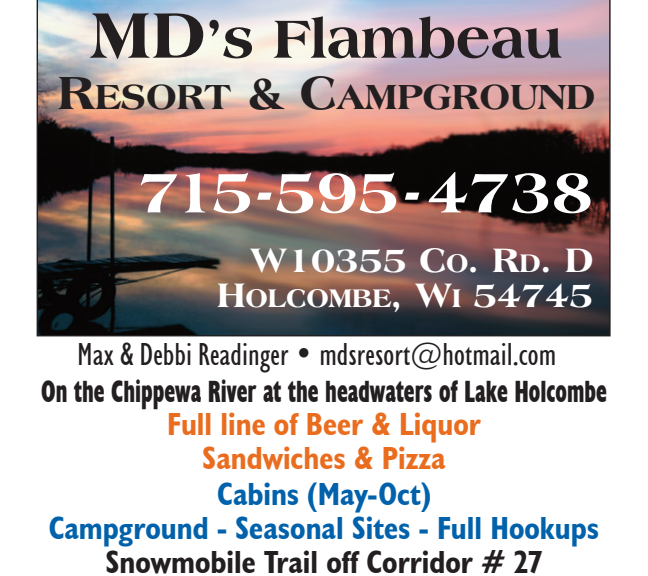
<style>
.page{position:relative;width:648px;height:576px;background:#fff}
.page>*{position:absolute;margin:0;border:0;box-sizing:border-box;transform-origin:0 0}
.t1{font:800 62px "Americana BT";color:#fff}
.t2{font:800 56.8px "Americana BT";color:#231f20}
.t3{font:800 37.2px "Americana BT";color:#231f20}
.t4{font:800 36px/35.6px "Americana BT";color:#fff;text-align:right}
.t5{font:700 condensed 32px "Humanist 521 BT";color:#0161aa}
.t6{font:condensed 32px "Humanist 521 BT";color:#231f20}
.t7{font:700 condensed 32px "Humanist 521 BT";color:#ea6d1f}
.t8{font:700 condensed 32px "Humanist 521 BT";color:#231f20}
.t9{font:700 condensed 30.8px "Humanist 521 BT Xtra";color:#231f20;scale:.73 1}
.s1{font-size:68px}
.s2{font-size:49.2px}
.s3{font-size:27.2px}
</style>
<div class="page">
<img style="left:37px;top:0;width:574px;height:336px">
<p class="t2" style="left:91px;top:5px;width:473px"><span class="s1">MD</span>’s Flambeau</p>
<p class="t3" style="left:58px;top:74px;width:539px"><span class="s2">R</span>ESORT <span class="s2">&amp; C</span>AMPGROUND</p>
<p class="t1" style="left:138px;top:155px;width:457px">715-595-4738</p>
<p class="t4" style="left:217px;top:242px;width:378px">W10355 C<span class="s3">O</span>. R<span class="s3">D</span>. D<br>H<span class="s3">OLCOMBE</span>, W<span class="s3">I</span> 54745</p>
<p class="t6" style="left:77px;top:335px;width:481px">Max &amp; Debbi Readinger • mdsresort@hotmail.com</p>
<p class="t9" style="left:41px;top:373px;width:776px">On the Chippewa River at the headwaters of Lake Holcombe</p>
<p class="t7" style="left:167px;top:404px;width:315px">Full line of Beer &amp; Liquor</p>
<p class="t7" style="left:202px;top:438px;width:245px">Sandwiches &amp; Pizza</p>
<p class="t5" style="left:217px;top:474px;width:215px">Cabins (May-Oct)</p>
<p class="t5" style="left:49px;top:508px;width:552px">Campground - Seasonal Sites - Full Hookups</p>
<p class="t8" style="left:105px;top:542px;width:439px">Snowmobile Trail off Corridor # 27</p>
</div>
